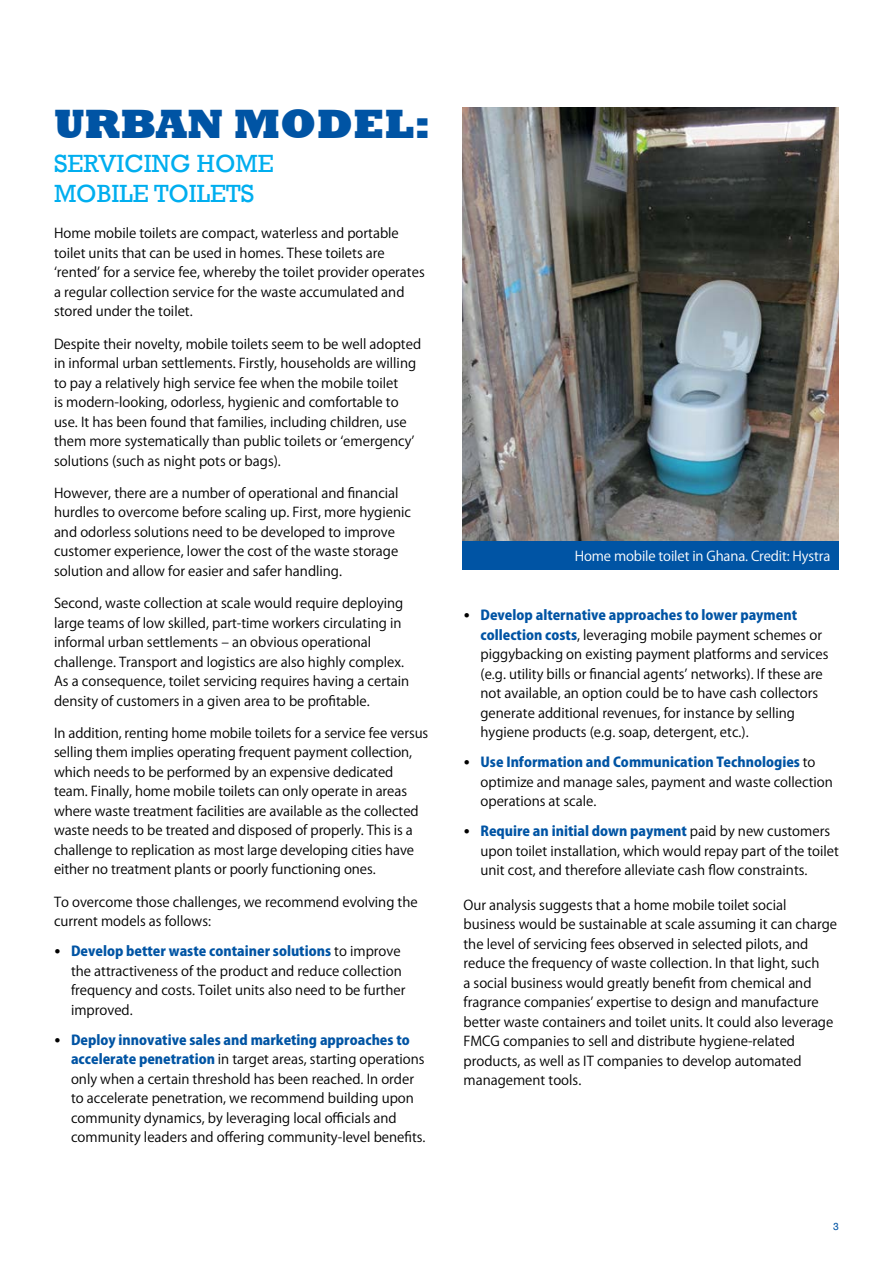
<style>
.page{position:relative;width:893px;height:1263px;background:#fff}
.page>*{position:absolute;margin:0;border:0;box-sizing:border-box;transform-origin:0 0}
.H1_A{font:800 42px "Rockwell";color:#0054a4}
.t1{font:25.5px/30px "Rockwell";color:#00aeef}
.Body{font:13.5px/19.5px "Koz Go Pr 6 N";color:#000}
.Body-2{font:13.5px "Koz Go Pr 6 N";letter-spacing:-.01em;color:#fff}
.t2{font:10.5px "Rockwell";color:#0054a4}
.s1{font-family:"Arial";font-weight:900}
.s2{font-weight:800;color:#0054a4}
</style>
<div class="page">
<div style="left:463px;top:540px;width:376px;height:30px;background:#0054a4"></div>
<img style="left:463px;top:107px;width:376px;height:433px">
<p class="H1_A" style="left:54px;top:99px;width:378px">URBAN MODEL:</p>
<h2 class="t1" style="left:54px;top:149px;width:221px">SERVICING HOME<br>MOBILE TOILETS</h2>
<p class="Body" style="left:54px;top:224px;width:372px">Home mobile toilets are compact, waterless and portable toilet units that can be used in homes. These toilets are ‘rented’ for a service fee, whereby the toilet provider operates a regular collection service for the waste accumulated and stored under the toilet.</p>
<p class="Body" style="left:54px;top:334px;width:369px">Despite their novelty, mobile toilets seem to be well adopted in informal urban settlements. Firstly, households are willing to pay a relatively high service fee when the mobile toilet<br>is modern-looking, odorless, hygienic and comfortable to use. It has been found that families, including children, use them more systematically than public toilets or ‘emergency’ solutions (such as night pots or bags).</p>
<p class="Body" style="left:54px;top:483px;width:358px">However, there are a number of operational and financial hurdles to overcome before scaling up. First, more hygienic and odorless solutions need to be developed to improve customer experience, lower the cost of the waste storage solution and allow for easier and safer handling.</p>
<p class="Body" style="left:54px;top:594px;width:357px">Second, waste collection at scale would require deploying large teams of low skilled, part-time workers circulating in informal urban settlements – an obvious operational challenge. Transport and logistics are also highly complex.<br>As a consequence, toilet servicing requires having a certain density of customers in a given area to be profitable.</p>
<p class="Body" style="left:54px;top:723px;width:376px">In addition, renting home mobile toilets for a service fee versus selling them implies operating frequent payment collection, which needs to be performed by an expensive dedicated team. Finally, home mobile toilets can only operate in areas where waste treatment facilities are available as the collected waste needs to be treated and disposed of properly. This is a challenge to replication as most large developing cities have either no treatment plants or poorly functioning ones.</p>
<p class="Body" style="left:54px;top:892px;width:365px">To overcome those challenges, we recommend evolving the current models as follows:</p>
<p class="Body" style="left:71px;top:942px;width:336px;text-indent:-17px"><span class="s1">•</span> <span class="s2">Develop better waste container solutions</span> to improve the attractiveness of the product and reduce collection frequency and costs. Toilet units also need to be further improved.</p>
<p class="Body" style="left:71px;top:1030px;width:356px;text-indent:-17px"><span class="s1">•</span> <span class="s2">Deploy innovative sales and marketing approaches to accelerate penetration</span> in target areas, starting operations only when a certain threshold has been reached. In order to accelerate penetration, we recommend building upon community dynamics, by leveraging local officials and community leaders and offering community-level benefits.</p>
<p class="Body-2" style="left:575px;top:548px;width:257px">Home mobile toilet in Ghana. Credit: Hystra</p>
<p class="Body" style="left:480px;top:606px;width:349px;text-indent:-17px"><span class="s1">•</span> <span class="s2">Develop alternative approaches to lower payment collection costs</span>, leveraging mobile payment schemes or piggybacking on existing payment platforms and services (e.g. utility bills or financial agents’ networks). If these are not available, an option could be to have cash collectors generate additional revenues, for instance by selling hygiene products (e.g. soap, detergent, etc.).</p>
<p class="Body" style="left:480px;top:753px;width:354px;text-indent:-17px"><span class="s1">•</span> <span class="s2">Use Information and Communication Technologies</span> to optimize and manage sales, payment and waste collection operations at scale.</p>
<p class="Body" style="left:480px;top:822px;width:360px;text-indent:-17px"><span class="s1">•</span> <span class="s2">Require an initial down payment</span> paid by new customers upon toilet installation, which would repay part of the toilet unit cost, and therefore alleviate cash flow constraints.</p>
<p class="Body" style="left:463px;top:895px;width:375px">Our analysis suggests that a home mobile toilet social business would be sustainable at scale assuming it can charge the level of servicing fees observed in selected pilots, and reduce the frequency of waste collection. In that light, such<br>a social business would greatly benefit from chemical and fragrance companies’ expertise to design and manufacture better waste containers and toilet units. It could also leverage FMCG companies to sell and distribute hygiene-related products, as well as IT companies to develop automated management tools.</p>
<p class="t2" style="left:833px;top:1220px;width:7px">3</p>
</div>
